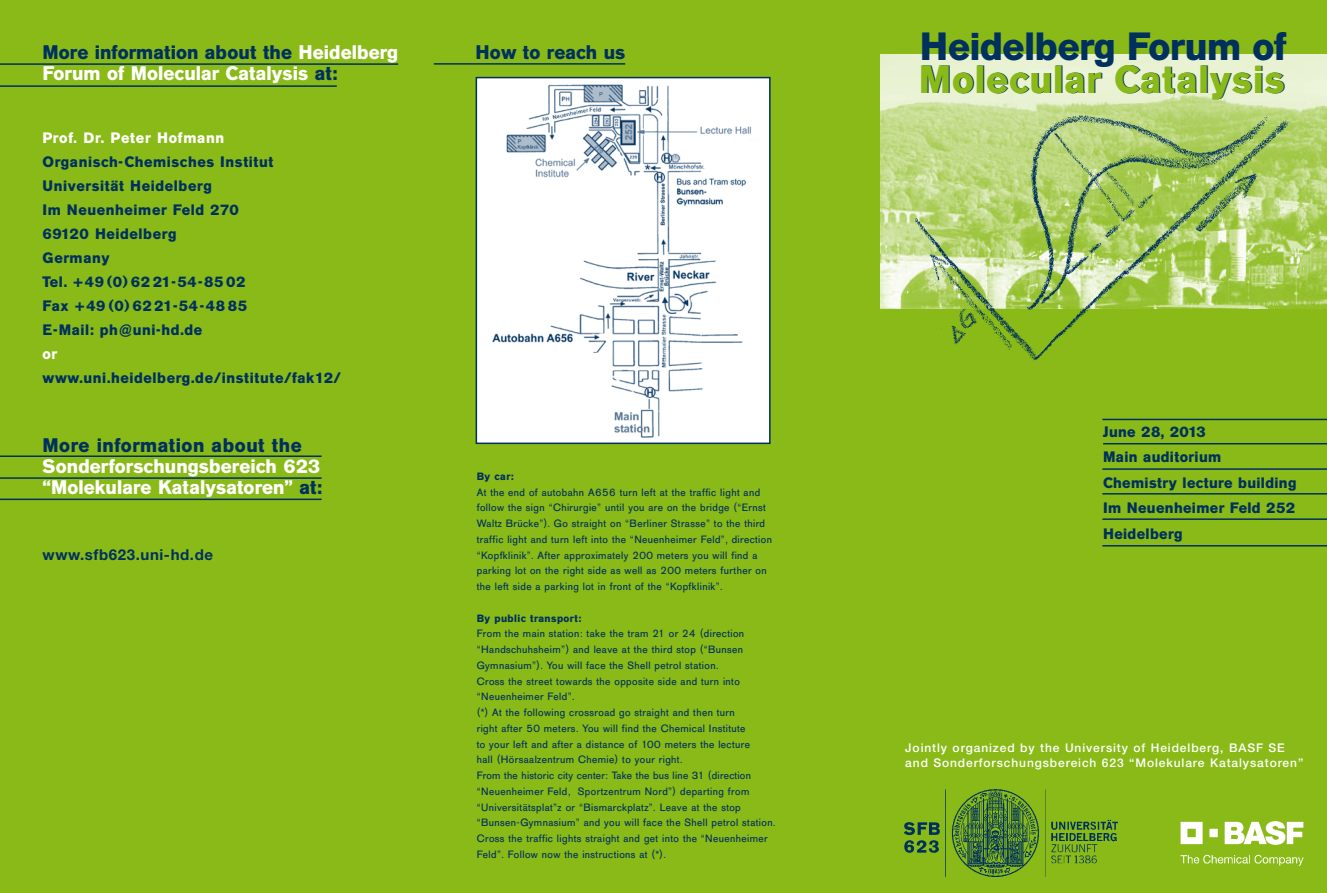
<style>
.page{position:relative;width:1327px;height:893px;background:#89ba17}
.page>*{position:absolute;margin:0;border:0;box-sizing:border-box;transform-origin:0 0}
.t1{font:700 39px/33px "AG Old Face BQ";letter-spacing:.02em;color:#00305e}
.t2{font:700 19.5px/21px "AG Old Face BQ";letter-spacing:.005em;color:#fff}
.t3{font:700 19.5px "AG Old Face BQ";letter-spacing:.025em;color:#00305e}
.t4{font:700 19.5px "AG Old Face BQ";letter-spacing:.005em;color:#00305e}
.t5{font:700 15px/24px "AG Old Face BQ";letter-spacing:.04em;color:#00305e}
.t6{font:700 15px "AG Old Face BQ";letter-spacing:.05em;color:#fff}
.t7{font:700 15px "Helvetica Neue LT Pro";letter-spacing:.04em;color:#00305e}
.t8{font:500 12px/15px "Helvetica Neue LT Pro";letter-spacing:.075em;color:#fff}
.t9{font:10.5px/15.8px "AG Old Face BQ";letter-spacing:.04em;color:#00305e}
.t10{font:700 10.5px "AG Old Face BQ";letter-spacing:.04em;color:#00305e}
.s1{color:#00305e}
</style>
<div class="page">
<img style="left:880px;top:54px;width:447px;height:255px">
<img style="left:914px;top:100px;width:377px;height:262px">
<hr style="left:0;top:63px;width:398px;height:2px;background:#00305e">
<hr style="left:0;top:455px;width:322px;height:2px;background:#00305e">
<hr style="left:0;top:477px;width:322px;height:2px;background:#00305e">
<hr style="left:0;top:499px;width:322px;height:1px;background:#00305e">
<hr style="left:0;top:85px;width:337px;height:2px;background:#00305e">
<hr style="left:434px;top:63px;width:191px;height:2px;background:#00305e">
<div style="left:476px;top:78px;width:294px;height:365px;background:#fff"></div>
<img style="left:492px;top:84px;width:259px;height:354px">
<div style="left:475px;top:77px;width:295px;height:367px;border:2px solid #00305e"></div>
<hr style="left:1103px;top:443px;width:224px;height:1px;background:#00305e">
<hr style="left:1102px;top:468px;width:225px;height:2px;background:#00305e">
<hr style="left:1102px;top:493px;width:225px;height:2px;background:#00305e">
<hr style="left:1102px;top:518px;width:225px;height:2px;background:#00305e">
<hr style="left:1102px;top:545px;width:225px;height:1px;background:#00305e">
<hr style="left:1102px;top:419px;width:225px;height:1px;background:#00305e">
<img style="left:1180px;top:821px;width:124px;height:45px">
<svg style="left:904px;top:822px;width:36px;height:31px"></svg>
<img style="left:945px;top:790px;width:172px;height:87px">
<h2 class="t2" style="left:43px;top:42px;width:357px"><span class="s1">More information about the</span> Heidelberg<br>Forum of Molecular Catalysis <span class="s1">at:</span></h2>
<h3 class="t6" style="left:43px;top:129px;width:183px">Prof. Dr. Peter Hofmann</h3>
<h3 class="t5" style="left:43px;top:150px;width:232px">Organisch-Chemisches Institut<br>Universität Heidelberg<br>Im Neuenheimer Feld 270<br>69120 Heidelberg<br>Germany<br>Tel. +49 (0) 62 21-54-85 02<br>Fax +49 (0) 62 21-54-48 85<br>E-Mail: ph@uni-hd.de</h3>
<h3 class="t6" style="left:43px;top:345px;width:16px">or</h3>
<h3 class="t5" style="left:43px;top:366px;width:300px">www.uni.heidelberg.de/institute/fak12/</h3>
<h2 class="t3" style="left:43px;top:434px;width:261px">More information about the</h2>
<h2 class="t2" style="left:43px;top:456px;width:281px">Sonderforschungsbereich 623 “Molekulare Katalysatoren” <span class="s1">at:</span></h2>
<h3 class="t7" style="left:43px;top:546px;width:172px">www.sfb623.uni-hd.de</h3>
<h2 class="t4" style="left:476px;top:41px;width:151px">How to reach us</h2>
<p class="t10" style="left:477px;top:470px;width:38px">By car:</p>
<p class="t9" style="left:477px;top:484px;width:297px">At the end of autobahn A656 turn left at the traffic light and follow the sign “Chirurgie” until you are on the bridge (“Ernst Waltz Brücke”). Go straight on “Berliner Strasse” to the third traffic light and turn left into the “Neuenheimer Feld”, direction “Kopfklinik”. After approximately 200 meters you will find a parking lot on the right side as well as 200 meters further on the left side a parking lot in front of the “Kopfklinik”.</p>
<p class="t10" style="left:477px;top:612px;width:106px">By public transport:</p>
<p class="t9" style="left:477px;top:626px;width:300px">From the main station: take the tram 21 or 24 (direction “Handschuhsheim”) and leave at the third stop (“Bunsen Gymnasium”). You will face the Shell petrol station.<br>Cross the street towards the opposite side and turn into “Neuenheimer Feld”.<br>(*) At the following crossroad go straight and then turn<br>right after 50 meters. You will find the Chemical Institute<br>to your left and after a distance of 100 meters the lecture<br>hall (Hörsaalzentrum Chemie) to your right.<br>From the historic city center: Take the bus line 31 (direction “Neuenheimer Feld, Sportzentrum Nord”) departing from “Universitätsplat”z or “Bismarckplatz”. Leave at the stop “Bunsen-Gymnasium” and you will face the Shell petrol station.<br>Cross the traffic lights straight and get into the “Neuenheimer Feld”. Follow now the instructions at (*).</p>
<h1 class="t1" style="left:919px;top:30px;width:368px">Heidelberg Forum of<br>Molecular Catalysis</h1>
<h3 class="t5" style="left:1103px;top:419px;width:195px;line-height:25.5px">June 28, 2013<br>Main auditorium<br>Chemistry lecture building<br>Im Neuenheimer Feld 252<br>Heidelberg</h3>
<p class="t8" style="left:905px;top:740px;width:399px">Jointly organized by the University of Heidelberg, BASF SE and Sonderforschungsbereich 623 “Molekulare Katalysatoren”</p>
</div>
